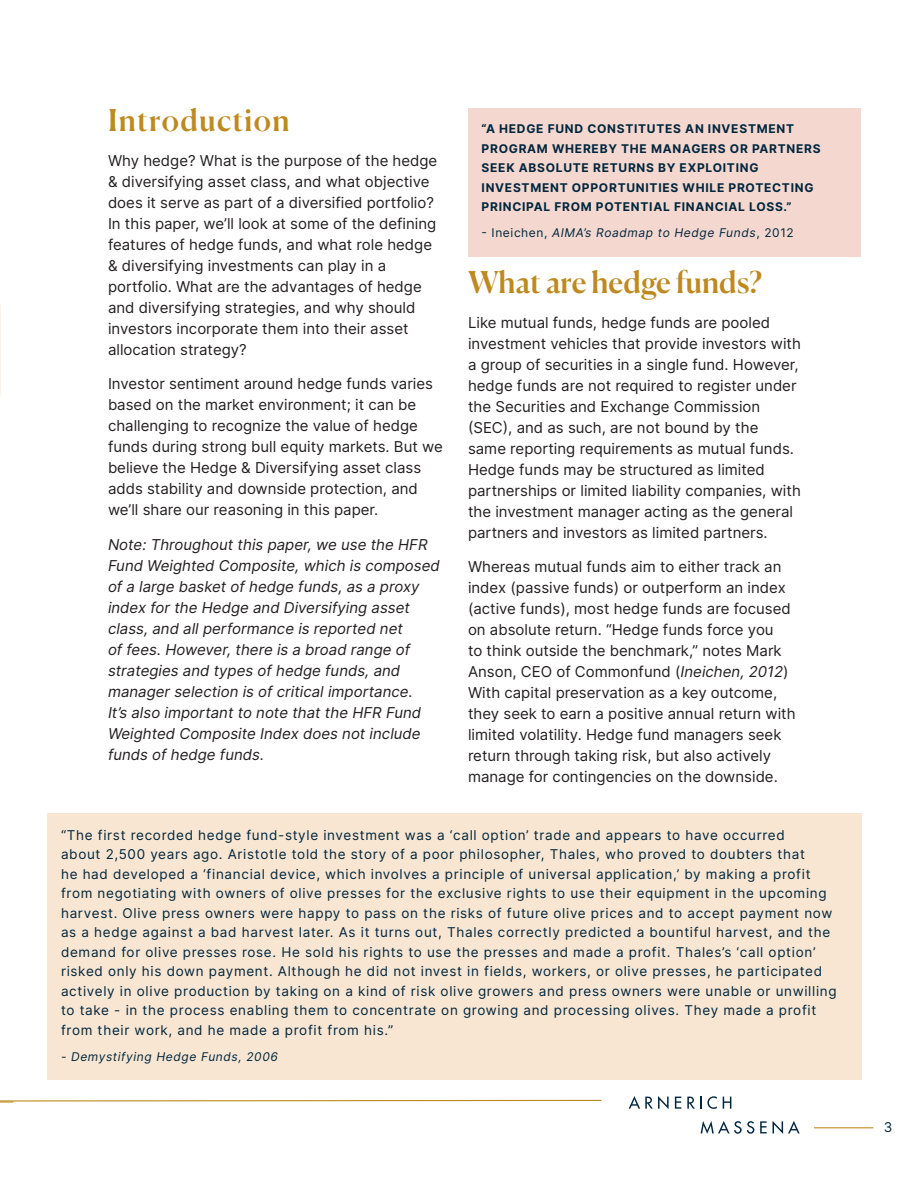
<style>
.page{position:relative;width:918px;height:1188px;background:#fff}
.page>*{position:absolute;margin:0;border:0;box-sizing:border-box;transform-origin:0 0}
.Canela_large_header{font:500 30px "Canela";letter-spacing:-.005em;color:#be8a20}
.Inter_header{font:500 30px "Canela";letter-spacing:.045em;color:#be8a20}
.Inter_body{font:15px/21px "Inter";color:#231f20}
.Inter_body-2{font:italic 15px/21px "Inter";color:#231f20}
.inter_gold_header{font:13.5px/19.5px "Inter";letter-spacing:.05em;color:#00263e}
.inter_gold_header-2{font:700 12px/19.5px "Inter";letter-spacing:.06em;color:#00263e}
.inter_gold_header-3{font:italic 12px "Inter";letter-spacing:.05em;color:#00263e}
.s1{font-style:normal}
.s2{font-style:italic}
</style>
<div class="page">
<svg style="left:629px;top:1096px;width:40px;height:13px"></svg>
<svg style="left:675px;top:1097px;width:6px;height:12px"></svg>
<svg style="left:687px;top:1096px;width:30px;height:13px"></svg>
<svg style="left:723px;top:1097px;width:8px;height:12px"></svg>
<svg style="left:701px;top:1121px;width:53px;height:13px"></svg>
<svg style="left:760px;top:1121px;width:7px;height:12px"></svg>
<svg style="left:773px;top:1121px;width:27px;height:13px"></svg>
<hr style="left:814px;top:1127px;width:59px;height:1px;background:#be8a20">
<svg style="left:0;top:1099px;width:602px;height:4px"></svg>
<div style="left:48px;top:813px;width:814px;height:267px;background:#f8e6d2"></div>
<div style="left:468px;top:108px;width:393px;height:148px;background:#f4d8cf"></div>
<svg style="left:0;top:305px;width:1px;height:91px"></svg>
<p class="Inter_header" style="left:108px;top:97px;width:183px">Introduction</p>
<p class="Inter_body" style="left:108px;top:150px;width:331px">Why hedge? What is the purpose of the hedge &amp; diversifying asset class, and what objective does it serve as part of a diversified portfolio?<br>In this paper, we’ll look at some of the defining features of hedge funds, and what role hedge &amp; diversifying investments can play in a portfolio. What are the advantages of hedge and diversifying strategies, and why should investors incorporate them into their asset allocation strategy?</p>
<p class="Inter_body" style="left:108px;top:373px;width:336px">Investor sentiment around hedge funds varies based on the market environment; it can be challenging to recognize the value of hedge funds during strong bull equity markets. But we believe the Hedge &amp; Diversifying asset class adds stability and downside protection, and we’ll share our reasoning in this paper.</p>
<p class="Inter_body-2" style="left:108px;top:534px;width:333px">Note: Throughout this paper, we use the HFR Fund Weighted Composite, which is composed of a large basket of hedge funds, as a proxy index for the Hedge and Diversifying asset class, and all performance is reported net<br>of fees. However, there is a broad range of strategies and types of hedge funds, and manager selection is of critical importance.<br>It’s also important to note that the HFR Fund Weighted Composite Index does not include funds of hedge funds.</p>
<p class="inter_gold_header-2" style="left:482px;top:119px;width:341px">“A HEDGE FUND CONSTITUTES AN INVESTMENT PROGRAM WHEREBY THE MANAGERS OR PARTNERS SEEK ABSOLUTE RETURNS BY EXPLOITING INVESTMENT OPPORTUNITIES WHILE PROTECTING PRINCIPAL FROM POTENTIAL FINANCIAL LOSS.”</p>
<p class="inter_gold_header-3" style="left:482px;top:224px;width:314px"><span class="s1">- Ineichen,</span> AIMA’s Roadmap to Hedge Funds<span class="s1">, 2012</span></p>
<p class="Canela_large_header" style="left:468px;top:259px;width:295px">What are hedge funds?</p>
<p class="Inter_body" style="left:468px;top:312px;width:335px">Like mutual funds, hedge funds are pooled investment vehicles that provide investors with a group of securities in a single fund. However, hedge funds are not required to register under the Securities and Exchange Commission (SEC), and as such, are not bound by the<br>same reporting requirements as mutual funds.<br>Hedge funds may be structured as limited partnerships or limited liability companies, with the investment manager acting as the general partners and investors as limited partners.</p>
<p class="Inter_body" style="left:468px;top:556px;width:329px">Whereas mutual funds aim to either track an index (passive funds) or outperform an index (active funds), most hedge funds are focused on absolute return. “Hedge funds force you<br>to think outside the benchmark,” notes Mark Anson, CEO of Commonfund (<span class="s2">Ineichen, 2012</span>)<br>With capital preservation as a key outcome, they seek to earn a positive annual return with limited volatility. Hedge fund managers seek return through taking risk, but also actively manage for contingencies on the downside.</p>
<p class="inter_gold_header" style="left:61px;top:825px;width:777px">“The first recorded hedge fund-style investment was a ‘call option’ trade and appears to have occurred<br>about 2,500 years ago. Aristotle told the story of a poor philosopher, Thales, who proved to doubters that<br>he had developed a ‘financial device, which involves a principle of universal application,’ by making a profit from negotiating with owners of olive presses for the exclusive rights to use their equipment in the upcoming harvest. Olive press owners were happy to pass on the risks of future olive prices and to accept payment now as a hedge against a bad harvest later. As it turns out, Thales correctly predicted a bountiful harvest, and the demand for olive presses rose. He sold his rights to use the presses and made a profit. Thales’s ‘call option’ risked only his down payment. Although he did not invest in fields, workers, or olive presses, he participated actively in olive production by taking on a kind of risk olive growers and press owners were unable or unwilling to take - in the process enabling them to concentrate on growing and processing olives. They made a profit from their work, and he made a profit from his.”</p>
<p class="inter_gold_header-3" style="left:61px;top:1048px;width:218px"><span class="s1">-</span> Demystifying Hedge Funds, 2006</p>
<p class="inter_gold_header" style="left:884px;top:1118px;width:10px">3</p>
</div>
